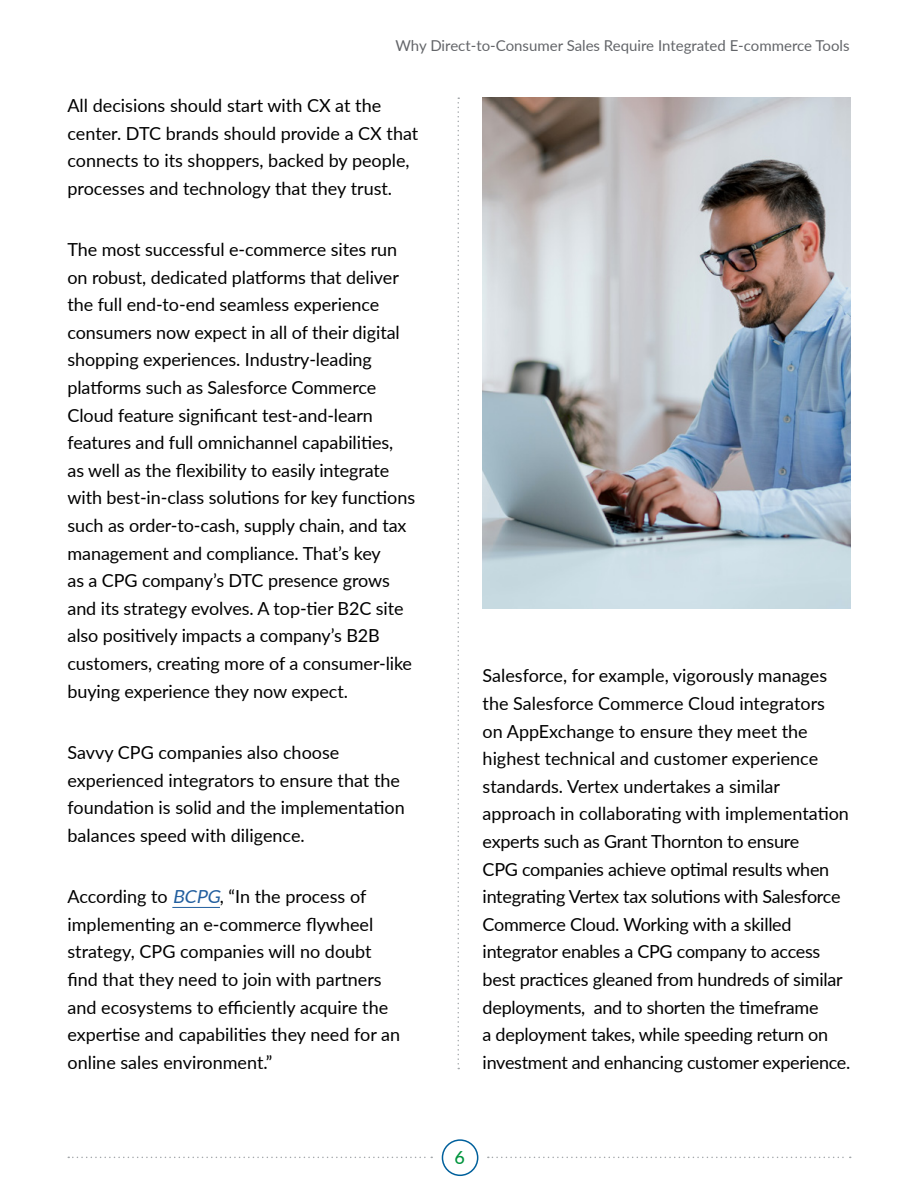
<style>
.page{position:relative;width:918px;height:1188px;background:#fff}
.page>*{position:absolute;margin:0;border:0;box-sizing:border-box;transform-origin:0 0}
.t1{font:18px/27.6px "Lato";letter-spacing:-.005em;color:#000}
.t2{font:500 18px "Lato";color:#00943d}
.t3{font:15px "Lato";color:#636569}
.s1{font-style:italic;color:#215e9e}
</style>
<div class="page">
<svg style="left:68px;top:1157px;width:364px;height:1px"></svg>
<svg style="left:488px;top:1157px;width:363px;height:1px"></svg>
<div style="left:442px;top:1139px;width:36px;height:37px;border:2px solid #00609c;border-radius:50%"></div>
<hr style="left:172px;top:907px;width:48px;height:1px;background:#215e9e">
<img style="left:483px;top:98px;width:367px;height:511px">
<svg style="left:458px;top:98px;width:1px;height:971px"></svg>
<p class="t3" style="left:396px;top:35px;width:456px">Why Direct-to-Consumer Sales Require Integrated E-commerce Tools</p>
<p class="t1" style="left:68px;top:91px;width:352px">All decisions should start with CX at the center. DTC brands should provide a CX that connects to its shoppers, backed by people, processes and technology that they trust.</p>
<p class="t1" style="left:68px;top:235px;width:349px">The most successful e-commerce sites run on robust, dedicated platforms that deliver the full end-to-end seamless experience consumers now expect in all of their digital shopping experiences. Industry-leading platforms such as Salesforce Commerce Cloud feature significant test-and-learn features and full omnichannel capabilities,<br>as well as the flexibility to easily integrate with best-in-class solutions for key functions such as order-to-cash, supply chain, and tax management and compliance. That’s key<br>as a CPG company’s DTC presence grows and its strategy evolves. A top-tier B2C site also positively impacts a company’s B2B customers, creating more of a consumer-like buying experience they now expect.</p>
<p class="t1" style="left:68px;top:738px;width:339px">Savvy CPG companies also choose experienced integrators to ensure that the foundation is solid and the implementation balances speed with diligence.</p>
<p class="t1" style="left:68px;top:882px;width:334px">According to <span class="s1">BCPG</span>, “In the process of implementing an e-commerce flywheel strategy, CPG companies will no doubt find that they need to join with partners and ecosystems to efficiently acquire the expertise and capabilities they need for an online sales environment.”</p>
<p class="t1" style="left:483px;top:661px;width:369px">Salesforce, for example, vigorously manages the Salesforce Commerce Cloud integrators<br>on AppExchange to ensure they meet the highest technical and customer experience standards. Vertex undertakes a similar approach in collaborating with implementation experts such as Grant Thornton to ensure<br>CPG companies achieve optimal results when integrating Vertex tax solutions with Salesforce Commerce Cloud. Working with a skilled integrator enables a CPG company to access best practices gleaned from hundreds of similar deployments, and to shorten the timeframe<br>a deployment takes, while speeding return on investment and enhancing customer experience.</p>
<p class="t2" style="left:455px;top:1144px;width:12px">6</p>
</div>
